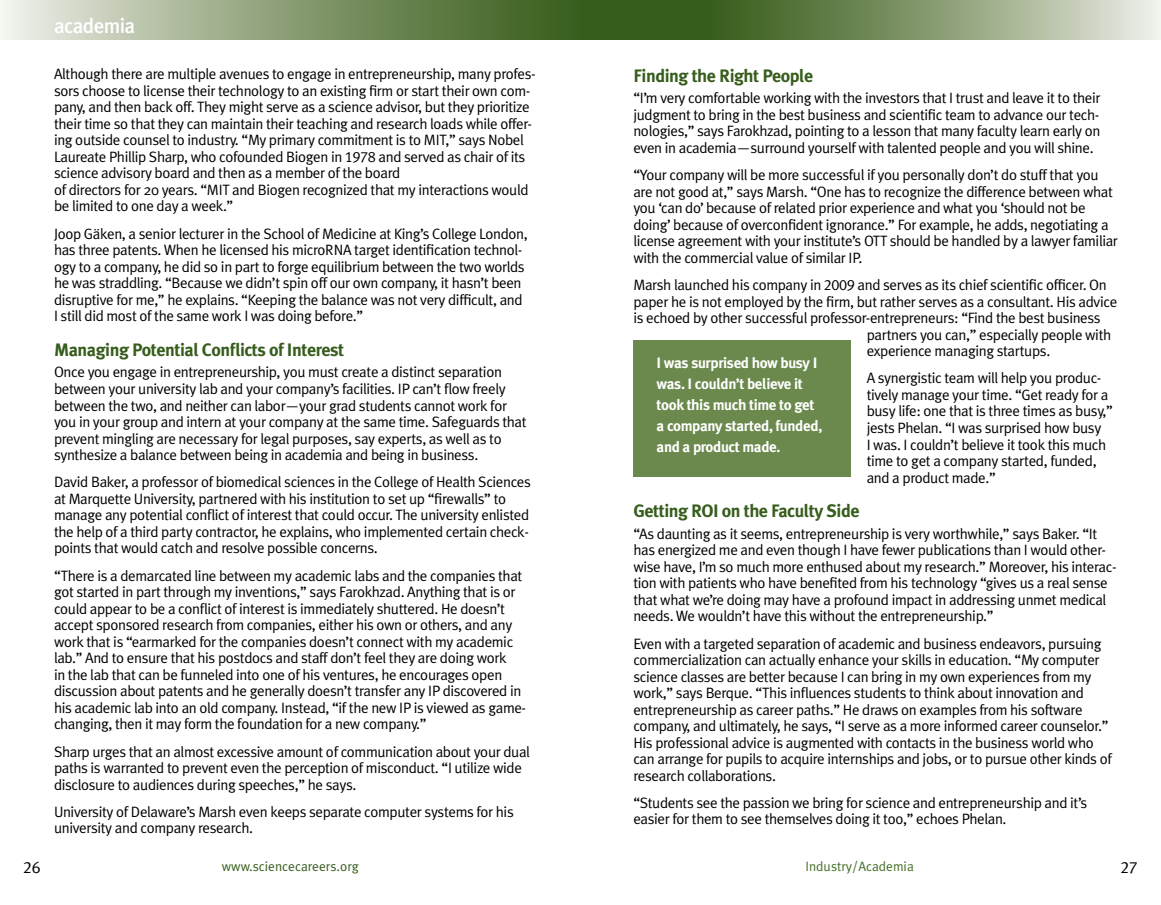
<style>
.page{position:relative;width:1161px;height:905px;background:#fff}
.page>*{position:absolute;margin:0;border:0;box-sizing:border-box;transform-origin:0 0}
.t1{font:500 21px "Meta Plus";letter-spacing:-.03em;color:#fff}
.t2{font:700 18px "Meta Plus";letter-spacing:-.025em;color:#375d1d}
.t3{font:16.5px "Meta Plus Normal Caps";color:#000}
.t4{font:15px/16.5px "Meta Plus Normal";letter-spacing:-.025em;color:#000}
.t5{font:700 15px/21px "Meta Plus";letter-spacing:-.025em;color:#fff}
.t6{font:13.5px "Meta Plus Normal";color:#375d1d}
.t7{font:13.5px "Meta Plus Normal";color:#456f27}
.s1{font-family:"Meta Plus Normal Caps"}
</style>
<div class="page">
<div style="left:0;top:0;width:580px;height:40px;background:linear-gradient(to right,#eaece3,#315611)"></div>
<svg style="left:580px;top:0;width:581px;height:40px;background:#799164"></svg>
<div style="left:633px;top:340px;width:217px;height:137px;background:#6b894d"></div>
<h1 class="t1" style="left:54px;top:13px;width:83px">academia</h1>
<p class="t4" style="left:54px;top:66px;width:483px">Although there are multiple avenues to engage in entrepreneurship, many profes&shy;sors choose to license their technology to an existing firm or start their own com&shy;pany, and then back off. They might serve as a science advisor, but they prioritize their time so that they can maintain their teaching and research loads while offer&shy;ing outside counsel to industry. “My primary commitment is to MIT,” says Nobel Laureate Phillip Sharp, who cofounded Biogen in <span class="s1">1978</span> and served as chair of its science advisory board and then as a member of the board<br>of directors for 20 years. “MIT and Biogen recognized that my interactions would be limited to one day a week.”</p>
<p class="t4" style="left:54px;top:225px;width:475px">Joop Gäken, a senior lecturer in the School of Medicine at King’s College London, has three patents. When he licensed his microRNA target identification technol&shy;ogy to a company, he did so in part to forge equilibrium between the two worlds he was straddling. “Because we didn’t spin off our own company, it hasn’t been disruptive for me,” he explains. “Keeping the balance was not very difficult, and I still did most of the same work I was doing before.”</p>
<p class="t2" style="left:54px;top:339px;width:292px">Managing Potential Conflicts of Interest</p>
<p class="t4" style="left:54px;top:364px;width:474px">Once you engage in entrepreneurship, you must create a distinct separation between your university lab and your company’s facilities. IP can’t flow freely between the two, and neither can labor—your grad students cannot work for you in your group and intern at your company at the same time. Safeguards that prevent mingling are necessary for legal purposes, say experts, as well as to synthesize a balance between being in academia and being in business.</p>
<p class="t4" style="left:54px;top:473px;width:478px">David Baker, a professor of biomedical sciences in the College of Health Sciences at Marquette University, partnered with his institution to set up “firewalls” to manage any potential conflict of interest that could occur. The university enlisted the help of a third party contractor, he explains, who implemented certain check&shy;points that would catch and resolve possible concerns.</p>
<p class="t4" style="left:54px;top:567px;width:474px">“There is a demarcated line between my academic labs and the companies that got started in part through my inventions,” says Farokhzad. Anything that is or could appear to be a conflict of interest is immediately shuttered. He doesn’t accept sponsored research from companies, either his own or others, and any work that is “earmarked for the companies doesn’t connect with my academic lab.” And to ensure that his postdocs and staff don’t feel they are doing work<br>in the lab that can be funneled into one of his ventures, he encourages open discussion about patents and he generally doesn’t transfer any IP discovered in his academic lab into an old company. Instead, “if the new IP is viewed as game&shy;changing, then it may form the foundation for a new company.”</p>
<p class="t4" style="left:54px;top:743px;width:478px">Sharp urges that an almost excessive amount of communication about your dual paths is warranted to prevent even the perception of misconduct. “I utilize wide disclosure to audiences during speeches,” he says.</p>
<p class="t4" style="left:54px;top:803px;width:461px">University of Delaware’s Marsh even keeps separate computer systems for his university and company research.</p>
<p class="t2" style="left:633px;top:65px;width:181px">Finding the Right People</p>
<p class="t4" style="left:633px;top:90px;width:469px;text-align:justify">“I’m very comfortable working with the investors that I trust and leave it to their judgment to bring in the best business and scientific team to advance our tech&shy;nologies,” says Farokhzad, pointing to a lesson that many faculty learn early on even in academia—surround yourself with talented people and you will shine.</p>
<p class="t4" style="left:633px;top:167px;width:486px">“Your company will be more successful if you personally don’t do stuff that you are not good at,” says Marsh. “One has to recognize the difference between what you ‘can do’ because of related prior experience and what you ‘should not be doing’ because of overconfident ignorance.” For example, he adds, negotiating a license agreement with your institute’s OTT should be handled by a lawyer familiar with the commercial value of similar IP.</p>
<p class="t4" style="left:633px;top:276px;width:475px">Marsh launched his company in <span class="s1">2009</span> and serves as its chief scientific officer. On</p>
<p class="t4" style="left:633px;top:293px;width:485px">paper he is not employed by the firm, but rather serves as a consultant. His advice</p>
<p class="t4" style="left:633px;top:309px;width:469px">is echoed by other successful professor-entrepreneurs: “Find the best business</p>
<p class="t4" style="left:867px;top:326px;width:246px">partners you can,” especially people with</p>
<p class="t4" style="left:867px;top:342px;width:185px">experience managing startups.</p>
<p class="t4" style="left:867px;top:370px;width:248px">A synergistic team will help you produc&shy;tively manage your time. “Get ready for a busy life: one that is three times as busy,” jests Phelan. “I was surprised how busy<br>I was. I couldn’t believe it took this much time to get a company started, funded, and a product made.”</p>
<p class="t2" style="left:633px;top:500px;width:228px">Getting ROI on the Faculty Side</p>
<p class="t4" style="left:633px;top:525px;width:485px">“As daunting as it seems, entrepreneurship is very worthwhile,” says Baker. “It has energized me and even though I have fewer publications than I would other&shy;wise have, I’m so much more enthused about my research.” Moreover, his interac&shy;tion with patients who have benefited from his technology “gives us a real sense that what we’re doing may have a profound impact in addressing unmet medical needs. We wouldn’t have this without the entrepreneurship.”</p>
<p class="t4" style="left:633px;top:635px;width:480px">Even with a targeted separation of academic and business endeavors, pursuing commercialization can actually enhance your skills in education. “My computer science classes are better because I can bring in my own experiences from my work,” says Berque. “This influences students to think about innovation and entrepreneurship as career paths.” He draws on examples from his software company, and ultimately, he says, “I serve as a more informed career counselor.” His professional advice is augmented with contacts in the business world who can arrange for pupils to acquire internships and jobs, or to pursue other kinds of research collaborations.</p>
<p class="t4" style="left:633px;top:794px;width:455px">“Students see the passion we bring for science and entrepreneurship and it’s easier for them to see themselves doing it too,” echoes Phelan.</p>
<p class="t5" style="left:657px;top:352px;width:167px">I was surprised how busy I was. I couldn’t believe it took this much time to get a company started, funded, and a product made.</p>
<p class="t3" style="left:23px;top:857px;width:19px">26</p>
<p class="t6" style="left:222px;top:858px;width:138px">www.sciencecareers.org</p>
<p class="t7" style="left:806px;top:858px;width:110px">Industry/Academia</p>
<p class="t3" style="left:1120px;top:857px;width:19px">27</p>
</div>
